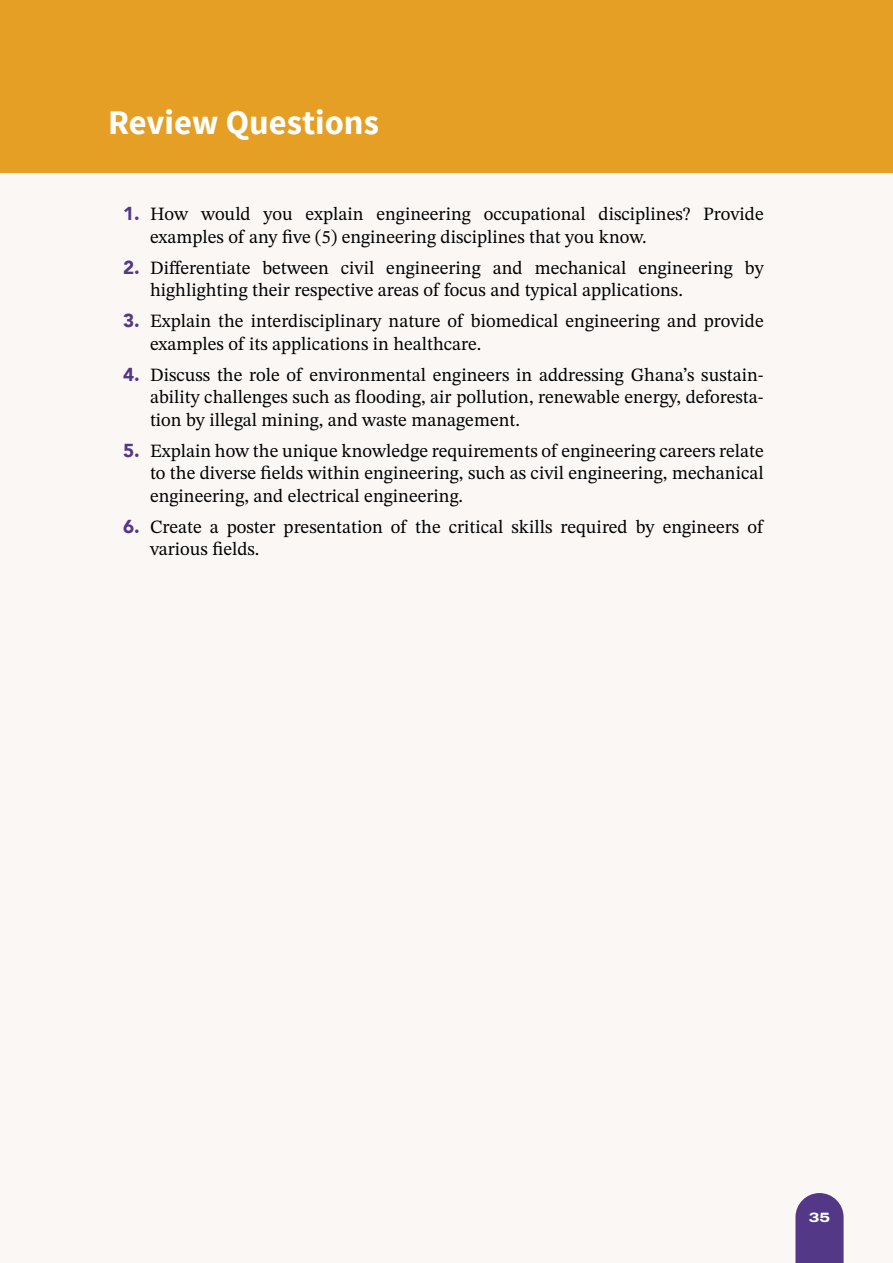
<style>
.page{position:relative;width:893px;height:1263px;background:#faf7f5}
.page>*{position:absolute;margin:0;border:0;box-sizing:border-box;transform-origin:0 0}
.t1{font:700 34.5px "Source Sans Pro";color:#fff}
.t2{font:18.75px/22.5px "STIX Two Text";color:#000}
.t3{font:800 13.5px "Archivo Expanded";color:#fff}
.s1{font-family:"Avenir";font-weight:900;color:#533887}
</style>
<div class="page">
<svg style="left:795px;top:1193px;width:49px;height:70px;background:#624991"></svg>
<div style="left:0;top:0;width:893px;height:172px;background:#e59f25"></div>
<h1 class="t1" style="left:108px;top:100px;width:272px">Review Questions</h1>
<p class="t2" style="left:150px;top:203px;width:615px;text-indent:-27px"><span class="s1">1.</span> How would you explain engineering occupational disciplines? Provide examples of any five (5) engineering disciplines that you know.</p>
<p class="t2" style="left:150px;top:256px;width:615px;text-indent:-27px"><span class="s1">2.</span> Differentiate between civil engineering and mechanical engineering by highlighting their respective areas of focus and typical applications.</p>
<p class="t2" style="left:150px;top:310px;width:615px;text-indent:-27px"><span class="s1">3.</span> Explain the interdisciplinary nature of biomedical engineering and provide examples of its applications in healthcare.</p>
<p class="t2" style="left:150px;top:363px;width:615px;text-align:justify;text-indent:-27px"><span class="s1">4.</span> Discuss the role of environmental engineers in addressing Ghana’s sustain&shy;ability challenges such as flooding, air pollution, renewable energy, deforesta&shy;tion by illegal mining, and waste management.</p>
<p class="t2" style="left:150px;top:439px;width:615px;text-align:justify;text-indent:-27px"><span class="s1">5.</span> Explain how the unique knowledge requirements of engineering careers relate to the diverse fields within engineering, such as civil engineering, mechanical engineering, and electrical engineering.</p>
<p class="t2" style="left:150px;top:515px;width:614px;text-indent:-27px"><span class="s1">6.</span> Create a poster presentation of the critical skills required by engineers of various fields.</p>
<p class="t3" style="left:809px;top:1207px;width:23px">35</p>
</div>
